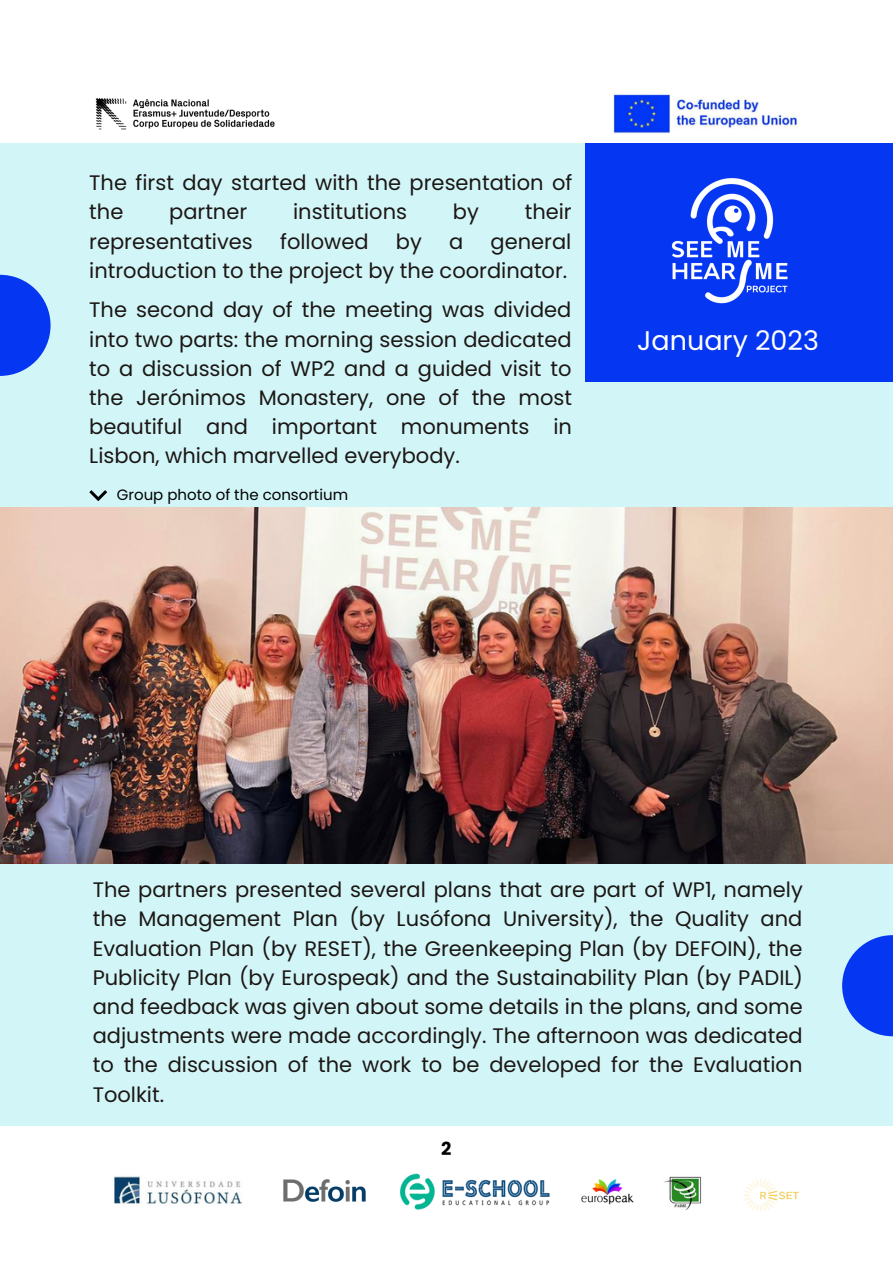
<style>
.page{position:relative;width:893px;height:1264px;background:#fff}
.page>*{position:absolute;margin:0;border:0;box-sizing:border-box;transform-origin:0 0}
.t1{font:27px "Poppins";color:#fff}
.t2{font:21px/29.2px "Poppins";color:#1c1715;text-align:justify}
.t3{font:700 18px "Poppins";color:#000}
.t4{font:15px "Poppins";color:#000}
</style>
<div class="page">
<div style="left:0;top:143px;width:892px;height:364px;background:#d2f6f8"></div>
<img style="left:95px;top:98px;width:180px;height:32px">
<img style="left:612px;top:94px;width:188px;height:40px">
<div style="left:585px;top:143px;width:307px;height:239px;background:#0536f2"></div>
<img style="left:671px;top:178px;width:117px;height:126px">
<div style="left:0;top:761px;width:892px;height:364px;background:#d2f6f8"></div>
<img style="left:0;top:507px;width:892px;height:356px">
<svg style="left:89px;top:490px;width:18px;height:11px"></svg>
<svg style="left:842px;top:935px;width:50px;height:101px;fill:#0536f2"></svg>
<svg style="left:0;top:275px;width:51px;height:101px;fill:#0536f2"></svg>
<img style="left:283px;top:1179px;width:83px;height:23px">
<img style="left:400px;top:1173px;width:149px;height:36px">
<img style="left:581px;top:1179px;width:53px;height:26px">
<img style="left:664px;top:1176px;width:38px;height:33px">
<img style="left:114px;top:1176px;width:128px;height:28px">
<img style="left:744px;top:1179px;width:55px;height:31px">
<p class="t2" style="left:89px;top:168px;width:484px">The first day started with the presentation of the</p>
<p class="t2" style="left:169px;top:197px;width:80px">partner</p>
<p class="t2" style="left:293px;top:197px;width:115px">institutions</p>
<p class="t2" style="left:453px;top:197px;width:27px">by</p>
<p class="t2" style="left:524px;top:197px;width:49px">their</p>
<p class="t2" style="left:89px;top:226px;width:165px">representatives</p>
<p class="t2" style="left:280px;top:226px;width:90px">followed</p>
<p class="t2" style="left:396px;top:226px;width:27px">by</p>
<p class="t2" style="left:449px;top:226px;width:16px">a</p>
<p class="t2" style="left:89px;top:226px;width:483px;text-align:right">general<br>introduction to the project by the coordinator.</p>
<p class="t2" style="left:89px;top:295px;width:484px">The second day of the meeting was divided into two parts: the morning session dedicated to a discussion of WP2 and a guided visit to the Jerónimos Monastery, one of the most beautiful and important monuments in Lisbon, which marvelled everybody.</p>
<p class="t4" style="left:117px;top:484px;width:233px">Group photo of the consortium</p>
<p class="t1" style="left:637px;top:321px;width:183px">January 2023</p>
<p class="t2" style="left:93px;top:875px;width:711px">The partners presented several plans that are part of WP1, namely the Management Plan (by Lusófona University), the Quality and Evaluation Plan (by RESET), the Greenkeeping Plan (by DEFOIN), the Publicity Plan (by Eurospeak) and the Sustainability Plan (by PADIL) and feedback was given about some details in the plans, and some adjustments were made accordingly. The afternoon was dedicated to the discussion of the work to be developed for the Evaluation Toolkit.</p>
<p class="t3" style="left:441px;top:1136px;width:12px">2</p>
</div>
